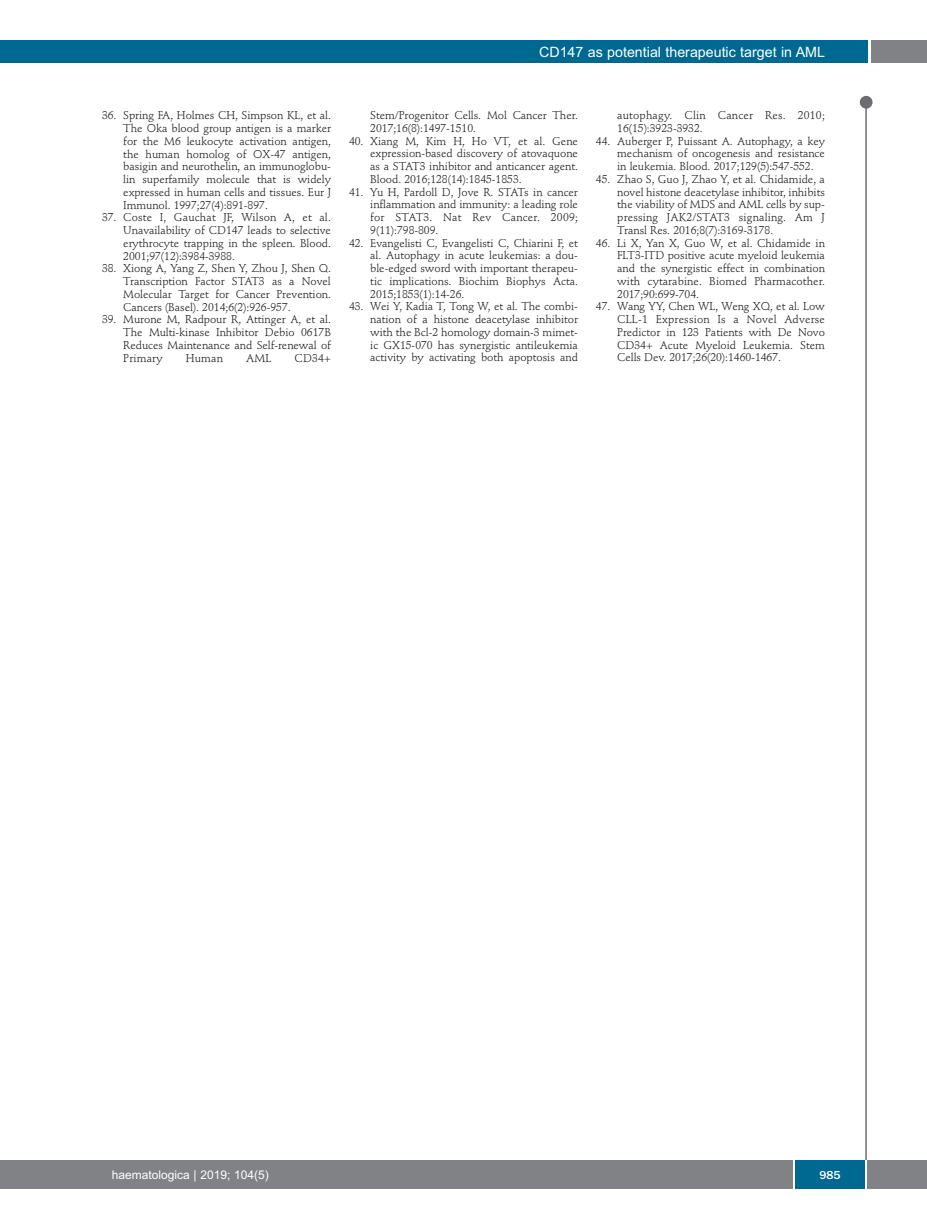
<style>
.page{position:relative;width:927px;height:1225px;background:#fff}
.page>*{position:absolute;margin:0;border:0;box-sizing:border-box;transform-origin:0 0}
.t1{font:14.25px "Arial";color:#fff}
.t2{font:12px "Arial";color:#fff}
.t3{font:500 12px "Franklin Gothic";color:#fff}
.t4{font:11.25px/12.8px "Stempel Schneidler";letter-spacing:-.005em;color:#231f20;text-align:justify}
.t5{font:11.25px/12.8px "Stempel Schneidler";letter-spacing:.015em;color:#231f20}
</style>
<div class="page">
<div style="left:860px;top:96px;width:12px;height:13px;background:#6c6d70;border-radius:50%"></div>
<hr style="left:865px;top:98px;width:2px;height:1062px;background:#6c6d70">
<div style="left:871px;top:40px;width:56px;height:22px;background:#808285"></div>
<div style="left:18px;top:40px;width:849px;height:22px;background:#006991"></div>
<div style="left:17px;top:1160px;width:910px;height:28px;background:#808285"></div>
<div style="left:795px;top:1160px;width:70px;height:28px;background:#006991"></div>
<hr style="left:793px;top:1160px;width:2px;height:28px;background:#fff">
<hr style="left:865px;top:1160px;width:2px;height:28px;background:#fff">
<div style="left:0;top:40px;width:19px;height:22px;background:#006991"></div>
<div style="left:0;top:1160px;width:18px;height:28px;background:#808285"></div>
<p class="t1" style="left:539px;top:44px;width:287px">CD147 as potential therapeutic target in AML</p>
<p class="t4" style="left:123px;top:110px;width:209px;text-indent:-21px">36. Spring FA, Holmes CH, Simpson KL, et al.<br>The Oka blood group antigen is a marker for the M6 leukocyte activation antigen, the human homolog of OX-47 antigen, basigin and neurothelin, an immunoglobu&shy;lin superfamily molecule that is widely expressed in human cells and tissues. Eur J Immunol. 1997;27(4):891-897.</p>
<p class="t4" style="left:123px;top:212px;width:209px;text-indent:-21px">37. Coste I, Gauchat JF, Wilson A, et al.<br>Unavailability of CD147 leads to selective erythrocyte trapping in the spleen. Blood.<br>2001;97(12):3984-3988.</p>
<p class="t4" style="left:123px;top:263px;width:209px;text-indent:-21px">38. Xiong A, Yang Z, Shen Y, Zhou J, Shen Q.<br>Transcription Factor STAT3 as a Novel Molecular Target for Cancer Prevention.<br>Cancers (Basel). 2014;6(2):926-957.</p>
<p class="t4" style="left:123px;top:314px;width:209px;text-indent:-21px">39. Murone M, Radpour R, Attinger A, et al.<br>The Multi-kinase Inhibitor Debio 0617B Reduces Maintenance and Self-renewal of Primary</p>
<p class="t4" style="left:186px;top:352px;width:39px">Human</p>
<p class="t4" style="left:246px;top:352px;width:27px">AML</p>
<p class="t4" style="left:295px;top:352px;width:38px">CD34+</p>
<p class="t4" style="left:370px;top:110px;width:209px">Stem/Progenitor Cells. Mol Cancer Ther.<br>2017;16(8):1497-1510.</p>
<p class="t4" style="left:370px;top:136px;width:209px;text-indent:-21px">40. Xiang M, Kim H, Ho VT, et al. Gene expression-based discovery of atovaquone as a STAT3 inhibitor and anticancer agent.<br>Blood. 2016;128(14):1845-1853.</p>
<p class="t4" style="left:370px;top:186px;width:209px;text-indent:-21px">41. Yu H, Pardoll D, Jove R. STATs in cancer inflammation and immunity: a leading role for STAT3. Nat Rev Cancer. 2009; 9(11):798-809.</p>
<p class="t4" style="left:370px;top:237px;width:209px;text-indent:-21px">42. Evangelisti C, Evangelisti C, Chiarini F, et al. Autophagy in acute leukemias: a dou&shy;ble-edged sword with important therapeu&shy;tic implications. Biochim Biophys Acta.<br>2015;1853(1):14-26.</p>
<p class="t4" style="left:370px;top:301px;width:209px;text-indent:-21px">43. Wei Y, Kadia T, Tong W, et al. The combi&shy;nation of a histone deacetylase inhibitor with the Bcl-2 homology domain-3 mimet&shy;ic GX15-070 has synergistic antileukemia activity by activating both apoptosis and</p>
<p class="t5" style="left:617px;top:110px;width:209px">autophagy. Clin Cancer Res. 2010;<br>16(15):3923-3932.</p>
<p class="t4" style="left:617px;top:135px;width:209px;text-indent:-21px">44. Auberger P, Puissant A. Autophagy, a key mechanism of oncogenesis and resistance in leukemia. Blood. 2017;129(5):547-552.</p>
<p class="t4" style="left:617px;top:174px;width:209px;text-indent:-21px">45. Zhao S, Guo J, Zhao Y, et al. Chidamide, a novel histone deacetylase inhibitor, inhibits the viability of MDS and AML cells by sup&shy;pressing JAK2/STAT3 signaling. Am J Transl Res. 2016;8(7):3169-3178.</p>
<p class="t4" style="left:617px;top:237px;width:209px;text-indent:-21px">46. Li X, Yan X, Guo W, et al. Chidamide in FLT3-ITD positive acute myeloid leukemia and the synergistic effect in combination with cytarabine. Biomed Pharmacother.<br>2017;90:699-704.</p>
<p class="t4" style="left:617px;top:301px;width:209px;text-indent:-21px">47. Wang YY, Chen WL, Weng XQ, et al. Low CLL-1 Expression Is a Novel Adverse Predictor in 123 Patients with De Novo CD34+ Acute Myeloid Leukemia. Stem Cells Dev. 2017;26(20):1460-1467.</p>
<p class="t2" style="left:112px;top:1167px;width:158px">haematologica | 2019; 104(5)</p>
<p class="t3" style="left:819px;top:1167px;width:23px">985</p>
</div>
